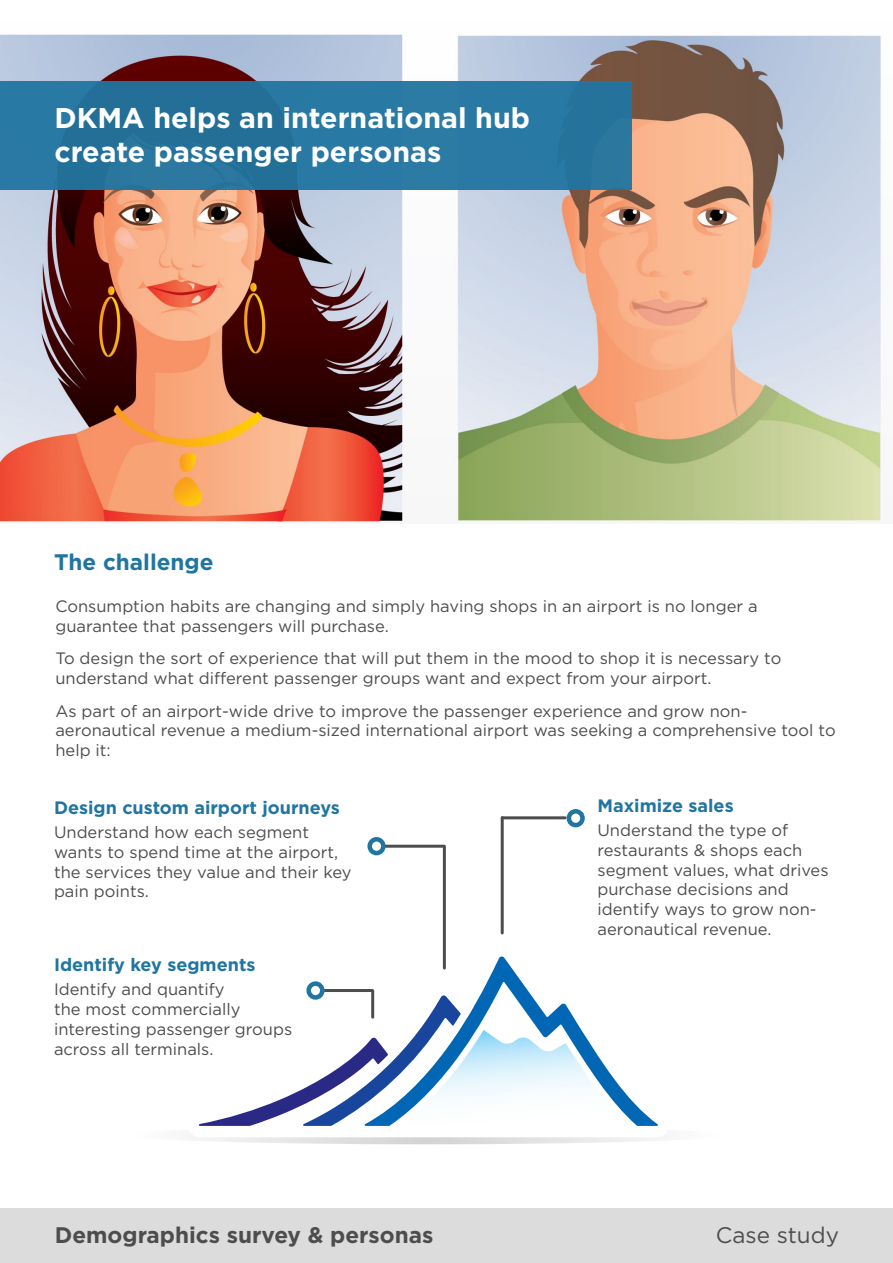
<style>
.page{position:relative;width:893px;height:1263px;background:#fff}
.page>*{position:absolute;margin:0;border:0;box-sizing:border-box;transform-origin:0 0}
.t1{font:700 28.5px/34.2px "Gotham";color:#fff}
.t2{font:700 22.5px "Gotham";color:#4d4d4d}
.t3{font:700 22.5px "Gotham";color:#2175a1}
.t4{font:22.5px "Gotham";color:#4d4d4d}
.t5{font:700 18px "Gotham";color:#2175a1}
.t6{font:16.5px/19.8px "Gotham";color:#4d4d4d}
</style>
<div class="page">
<img style="left:0;top:34px;width:881px;height:489px">
<div style="left:0;top:81px;width:631px;height:109px;background:#2879a4"></div>
<div style="left:0;top:1209px;width:893px;height:54px;background:#dcdcdc"></div>
<svg style="left:372px;top:956px;width:159px;height:39px"></svg>
<svg style="left:198px;top:995px;width:460px;height:149px"></svg>
<hr style="left:371px;top:991px;width:3px;height:26px;background:#4d4d4d">
<hr style="left:325px;top:989px;width:47px;height:3px;background:#4d4d4d">
<svg style="left:309px;top:983px;width:13px;height:14px"></svg>
<div style="left:306px;top:981px;width:19px;height:19px;border:4px solid #2175a1;border-radius:50%"></div>
<hr style="left:443px;top:846px;width:3px;height:122px;background:#4d4d4d">
<hr style="left:381px;top:845px;width:63px;height:3px;background:#4d4d4d">
<svg style="left:370px;top:839px;width:13px;height:14px"></svg>
<div style="left:367px;top:837px;width:19px;height:18px;border:4px solid #2175a1;border-radius:50%"></div>
<hr style="left:501px;top:818px;width:3px;height:115px;background:#4d4d4d">
<hr style="left:502px;top:816px;width:63px;height:3px;background:#4d4d4d">
<svg style="left:569px;top:811px;width:13px;height:14px"></svg>
<div style="left:567px;top:809px;width:18px;height:18px;border:4px solid #2175a1;border-radius:50%"></div>
<p class="t1" style="left:54px;top:100px;width:477px">DKMA helps an international hub create passenger personas</p>
<p class="t3" style="left:54px;top:547px;width:161px">The challenge</p>
<p class="t6" style="left:55px;top:596px;width:704px">Consumption habits are changing and simply having shops in an airport is no longer a guarantee that passengers will purchase.</p>
<p class="t6" style="left:55px;top:648px;width:727px">To design the sort of experience that will put them in the mood to shop it is necessary to understand what different passenger groups want and expect from your airport.</p>
<p class="t6" style="left:55px;top:700px;width:782px">As part of an airport-wide drive to improve the passenger experience and grow non&shy;aeronautical revenue a medium-sized international airport was seeking a comprehensive tool to help it:</p>
<p class="t5" style="left:54px;top:796px;width:287px">Design custom airport journeys</p>
<p class="t6" style="left:54px;top:822px;width:299px">Understand how each segment wants to spend time at the airport, the services they value and their key pain points.</p>
<p class="t5" style="left:54px;top:953px;width:203px">Identify key segments</p>
<p class="t6" style="left:54px;top:979px;width:240px">Identify and quantify<br>the most commercially interesting passenger groups across all terminals.</p>
<p class="t5" style="left:597px;top:794px;width:138px">Maximize sales</p>
<p class="t6" style="left:597px;top:820px;width:233px">Understand the type of restaurants &amp; shops each segment values, what drives purchase decisions and identify ways to grow non&shy;aeronautical revenue.</p>
<p class="t2" style="left:55px;top:1220px;width:380px">Demographics survey &amp; personas</p>
<p class="t4" style="left:716px;top:1220px;width:125px">Case study</p>
</div>
